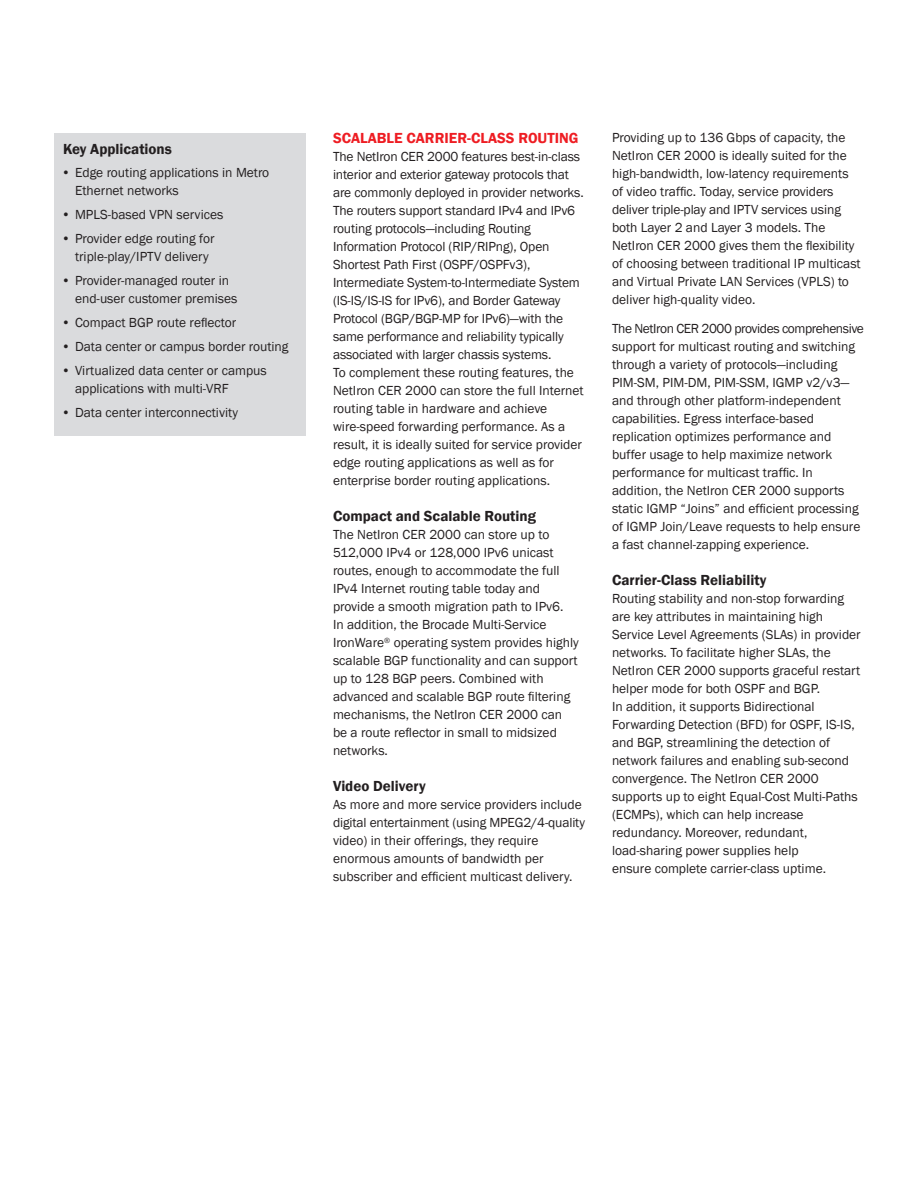
<style>
.page{position:relative;width:918px;height:1188px;background:#fff}
.page>*{position:absolute;margin:0;border:0;box-sizing:border-box;transform-origin:0 0}
.Body_Text_10pt_Subhe{font:600 15px "Franklin Gothic";color:#231f20}
.Body_Text_10pt_Subhe-2{font:600 15px "Franklin Gothic";color:#ee1d23}
.Body_Text_9pt_Book{font:13.5px/18px "Franklin Gothic";color:#231f20}
.Body_Text_Bulleted{font:13.5px/18px "Franklin Gothic";color:#231f20}
</style>
<div class="page">
<div style="left:54px;top:133px;width:252px;height:303px;background:#dadbdd"></div>
<p class="Body_Text_10pt_Subhe" style="left:63px;top:140px;width:110px">Key Applications</p>
<p class="Body_Text_Bulleted" style="left:75px;top:164px;width:196px;text-indent:-14px">• Edge routing applications in Metro<br>Ethernet networks</p>
<p class="Body_Text_Bulleted" style="left:62px;top:206px;width:163px">• MPLS-based VPN services</p>
<p class="Body_Text_Bulleted" style="left:62px;top:230px;width:154px;text-align:center">• Provider edge routing for triple-play/IPTV delivery</p>
<p class="Body_Text_Bulleted" style="left:75px;top:272px;width:164px;text-indent:-14px">• Provider-managed router in end-user customer premises</p>
<p class="Body_Text_Bulleted" style="left:62px;top:314px;width:176px">• Compact BGP route reflector</p>
<p class="Body_Text_Bulleted" style="left:62px;top:338px;width:229px">• Data center or campus border routing</p>
<p class="Body_Text_Bulleted" style="left:75px;top:362px;width:193px;text-indent:-14px">• Virtualized data center or campus applications with multi-VRF</p>
<p class="Body_Text_Bulleted" style="left:62px;top:404px;width:178px">• Data center interconnectivity</p>
<p class="Body_Text_10pt_Subhe-2" style="left:333px;top:129px;width:247px">SCALABLE CARRIER-CLASS ROUTING</p>
<p class="Body_Text_9pt_Book" style="left:333px;top:148px;width:252px">The NetIron CER 2000 features best-in-class interior and exterior gateway protocols that are commonly deployed in provider networks.<br>The routers support standard IPv4 and IPv6 routing protocols—including Routing Information Protocol (RIP/RIPng), Open Shortest Path First (OSPF/OSPFv3), Intermediate System-to-Intermediate System (IS-IS/IS-IS for IPv6), and Border Gateway Protocol (BGP/BGP-MP for IPv6)—with the same performance and reliability typically associated with larger chassis systems.<br>To complement these routing features, the NetIron CER 2000 can store the full Internet routing table in hardware and achieve wire-speed forwarding performance. As a result, it is ideally suited for service provider edge routing applications as well as for enterprise border routing applications.</p>
<p class="Body_Text_10pt_Subhe" style="left:333px;top:507px;width:204px">Compact and Scalable Routing</p>
<p class="Body_Text_9pt_Book" style="left:333px;top:526px;width:247px">The NetIron CER 2000 can store up to 512,000 IPv4 or 128,000 IPv6 unicast routes, enough to accommodate the full IPv4 Internet routing table today and provide a smooth migration path to IPv6.<br>In addition, the Brocade Multi-Service IronWare<sup>®</sup> operating system provides highly scalable BGP functionality and can support up to 128 BGP peers. Combined with advanced and scalable BGP route filtering mechanisms, the NetIron CER 2000 can be a route reflector in small to midsized networks.</p>
<p class="Body_Text_10pt_Subhe" style="left:333px;top:777px;width:94px">Video Delivery</p>
<p class="Body_Text_9pt_Book" style="left:333px;top:796px;width:253px">As more and more service providers include digital entertainment (using MPEG2/4-quality video) in their offerings, they require enormous amounts of bandwidth per subscriber and efficient multicast delivery.</p>
<p class="Body_Text_9pt_Book" style="left:612px;top:129px;width:250px">Providing up to 136 Gbps of capacity, the NetIron CER 2000 is ideally suited for the high-bandwidth, low-latency requirements of video traffic. Today, service providers deliver triple-play and IPTV services using both Layer 2 and Layer 3 models. The NetIron CER 2000 gives them the flexibility of choosing between traditional IP multicast and Virtual Private LAN Services (VPLS) to deliver high-quality video.</p>
<p class="Body_Text_9pt_Book" style="left:612px;top:320px;width:253px">The NetIron CER 2000 provides comprehensive support for multicast routing and switching through a variety of protocols—including PIM-SM, PIM-DM, PIM-SSM, IGMP v2/v3— and through other platform-independent capabilities. Egress interface-based replication optimizes performance and buffer usage to help maximize network performance for multicast traffic. In addition, the NetIron CER 2000 supports static IGMP “Joins” and efficient processing of IGMP Join/Leave requests to help ensure a fast channel-zapping experience.</p>
<p class="Body_Text_10pt_Subhe" style="left:612px;top:571px;width:156px">Carrier-Class Reliability</p>
<p class="Body_Text_9pt_Book" style="left:612px;top:590px;width:250px">Routing stability and non-stop forwarding are key attributes in maintaining high Service Level Agreements (SLAs) in provider networks. To facilitate higher SLAs, the NetIron CER 2000 supports graceful restart helper mode for both OSPF and BGP.<br>In addition, it supports Bidirectional Forwarding Detection (BFD) for OSPF, IS-IS, and BGP, streamlining the detection of network failures and enabling sub-second convergence. The NetIron CER 2000 supports up to eight Equal-Cost Multi-Paths (ECMPs), which can help increase redundancy. Moreover, redundant, load-sharing power supplies help<br>ensure complete carrier-class uptime.</p>
</div>
